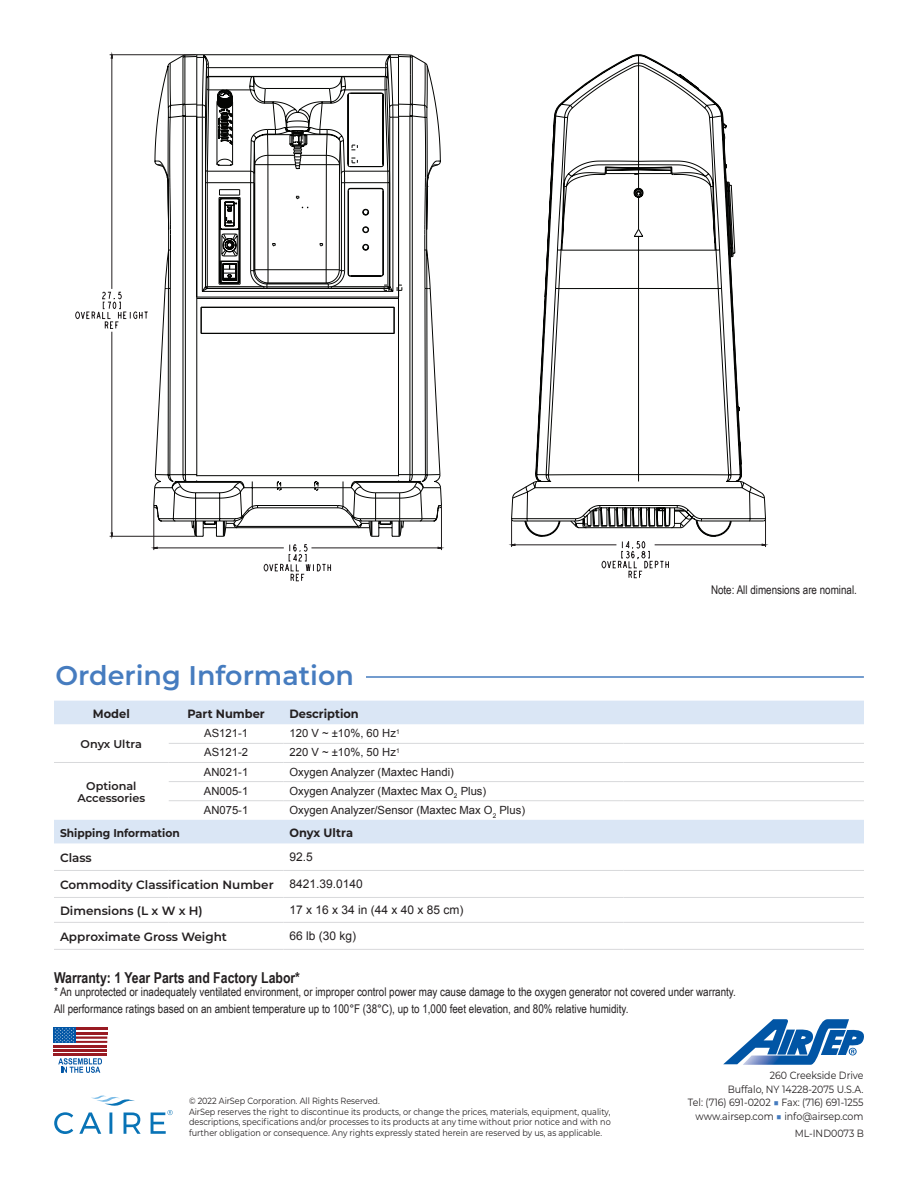
<style>
.page{position:relative;width:918px;height:1188px;background:#fff}
.page>*{position:absolute;margin:0;border:0;box-sizing:border-box;transform-origin:0 0}
.t1{font:600 27px "Montserrat";color:#467cbf}
.t2{font:700 15px "Arial Narrow";color:#231f20}
.t3{font:12px/16.8px "Arial Narrow";color:#231f20}
.Ordering_Info_Specs{font:600 12px "Montserrat";color:#231f20}
.t4{font:700 12px "Montserrat";color:#231f20;scale:.95 1}
.Specs_Table{font:12px "Arial";color:#231f20}
.Ordering_Info_Specs-2{font:12px "Arial";color:#231f20}
.Ordering_Info_Specs-3{font:11.25px "Arial";color:#231f20}
.t5{font:600 11.25px "Montserrat";color:#231f20}
.t6{font:700 11.25px "Montserrat";color:#231f20;scale:.95 1}
.t7{font:10.5px/13.5px "Montserrat";color:#231f20;text-align:right;scale:.9 1}
.t8{font:9px/10.5px "Montserrat";color:#231f20;scale:.9 1}
.s1{color:#467cbf}
</style>
<div class="page">
<svg style="left:54px;top:1112px;width:19px;height:22px"></svg>
<svg style="left:79px;top:1096px;width:62px;height:38px"></svg>
<svg style="left:151px;top:1110px;width:22px;height:24px"></svg>
<svg style="left:53px;top:1030px;width:54px;height:24px"></svg>
<hr style="left:75px;top:1028px;width:32px;height:2px;background:#981a22">
<hr style="left:75px;top:1032px;width:32px;height:2px;background:#981a22">
<hr style="left:75px;top:1036px;width:32px;height:3px;background:#981a22">
<hr style="left:75px;top:1041px;width:32px;height:2px;background:#981a22">
<hr style="left:53px;top:1045px;width:54px;height:2px;background:#981a22">
<hr style="left:53px;top:1050px;width:54px;height:2px;background:#981a22">
<hr style="left:53px;top:1054px;width:54px;height:2px;background:#981a22">
<svg style="left:53px;top:1028px;width:22px;height:15px"></svg>
<svg style="left:55px;top:1028px;width:19px;height:15px"></svg>
<svg style="left:58px;top:1058px;width:44px;height:15px"></svg>
<svg style="left:723px;top:1019px;width:141px;height:46px"></svg>
<svg style="left:75px;top:292px;width:73px;height:37px"></svg>
<svg style="left:264px;top:544px;width:67px;height:37px"></svg>
<svg style="left:601px;top:541px;width:68px;height:37px"></svg>
<svg style="left:155px;top:55px;width:41px;height:467px"></svg>
<hr style="left:112px;top:55px;width:1px;height:234px;background:#231f20">
<hr style="left:112px;top:332px;width:1px;height:204px;background:#231f20">
<hr style="left:154px;top:507px;width:1px;height:43px;background:#211d1e">
<hr style="left:311px;top:548px;width:130px;height:1px;background:#211d1e">
<hr style="left:154px;top:548px;width:130px;height:1px;background:#211d1e">
<hr style="left:110px;top:536px;width:85px;height:1px;background:#231f20">
<hr style="left:441px;top:507px;width:1px;height:43px;background:#211d1e">
<hr style="left:110px;top:54px;width:86px;height:1px;background:#231f20">
<hr style="left:655px;top:545px;width:111px;height:1px;background:#211d1e">
<hr style="left:512px;top:545px;width:104px;height:1px;background:#211d1e">
<svg style="left:511px;top:537px;width:4px;height:10px"></svg>
<svg style="left:762px;top:520px;width:4px;height:27px"></svg>
<svg style="left:196px;top:54px;width:507px;height:55px"></svg>
<svg style="left:218px;top:92px;width:524px;height:445px"></svg>
<svg style="left:192px;top:109px;width:535px;height:419px"></svg>
<svg style="left:206px;top:76px;width:184px;height:215px"></svg>
<svg style="left:277px;top:481px;width:41px;height:9px"></svg>
<svg style="left:54px;top:701px;width:810px;height:142px"></svg>
<hr style="left:169px;top:743px;width:115px;height:1px;background:#d8d9db">
<hr style="left:284px;top:743px;width:339px;height:1px;background:#d8d9db">
<hr style="left:623px;top:743px;width:241px;height:1px;background:#d8d9db">
<hr style="left:54px;top:762px;width:115px;height:1px;background:#d8d9db">
<hr style="left:169px;top:762px;width:115px;height:1px;background:#d8d9db">
<hr style="left:284px;top:762px;width:339px;height:1px;background:#d8d9db">
<hr style="left:623px;top:762px;width:241px;height:1px;background:#d8d9db">
<hr style="left:169px;top:781px;width:115px;height:1px;background:#d8d9db">
<hr style="left:284px;top:781px;width:339px;height:1px;background:#d8d9db">
<hr style="left:623px;top:781px;width:241px;height:1px;background:#d8d9db">
<hr style="left:623px;top:800px;width:241px;height:1px;background:#d8d9db">
<hr style="left:169px;top:800px;width:115px;height:1px;background:#d8d9db">
<hr style="left:284px;top:800px;width:339px;height:1px;background:#d8d9db">
<hr style="left:54px;top:870px;width:115px;height:1px;background:#d8d9db">
<hr style="left:169px;top:870px;width:115px;height:1px;background:#d8d9db">
<hr style="left:284px;top:870px;width:339px;height:1px;background:#d8d9db">
<hr style="left:623px;top:870px;width:241px;height:1px;background:#d8d9db">
<hr style="left:54px;top:897px;width:115px;height:1px;background:#d8d9db">
<hr style="left:169px;top:897px;width:115px;height:1px;background:#d8d9db">
<hr style="left:284px;top:897px;width:339px;height:1px;background:#d8d9db">
<hr style="left:623px;top:897px;width:241px;height:1px;background:#d8d9db">
<hr style="left:54px;top:922px;width:115px;height:1px;background:#d8d9db">
<hr style="left:169px;top:922px;width:115px;height:1px;background:#d8d9db">
<hr style="left:284px;top:922px;width:339px;height:1px;background:#d8d9db">
<hr style="left:623px;top:922px;width:241px;height:1px;background:#d8d9db">
<hr style="left:54px;top:949px;width:115px;height:1px;background:#d8d9db">
<hr style="left:169px;top:949px;width:115px;height:1px;background:#d8d9db">
<hr style="left:284px;top:949px;width:339px;height:1px;background:#d8d9db">
<hr style="left:623px;top:949px;width:241px;height:1px;background:#d8d9db">
<hr style="left:366px;top:676px;width:498px;height:2px;background:#467cbf">
<p class="t1" style="left:55px;top:656px;width:300px">Ordering Information</p>
<p class="t4" style="left:93px;top:705px;width:40px">Model</p>
<p class="t4" style="left:187px;top:705px;width:83px">Part Number</p>
<p class="t4" style="left:290px;top:705px;width:74px">Description</p>
<p class="t5" style="left:81px;top:736px;width:63px">Onyx Ultra</p>
<p class="Ordering_Info_Specs-3" style="left:204px;top:726px;width:45px">AS121-1</p>
<p class="Ordering_Info_Specs-3" style="left:290px;top:726px;width:112px">120 V ~ ±10%, 60 Hz<sup>1</sup></p>
<p class="Ordering_Info_Specs-3" style="left:204px;top:745px;width:45px">AS121-2</p>
<p class="Ordering_Info_Specs-3" style="left:290px;top:745px;width:112px">220 V ~ ±10%, 50 Hz<sup>1</sup></p>
<p class="t5" style="left:86px;top:778px;width:52px">Optional</p>
<p class="t5" style="left:77px;top:790px;width:69px">Accessories</p>
<p class="Ordering_Info_Specs-3" style="left:204px;top:764px;width:46px">AN021-1</p>
<p class="Ordering_Info_Specs-3" style="left:290px;top:764px;width:166px">Oxygen Analyzer (Maxtec Handi)</p>
<p class="Ordering_Info_Specs-3" style="left:204px;top:783px;width:46px">AN005-1</p>
<p class="Ordering_Info_Specs-3" style="left:290px;top:783px;width:198px">Oxygen Analyzer (Maxtec Max O<sub>2</sub> Plus)</p>
<p class="Ordering_Info_Specs-3" style="left:204px;top:802px;width:46px">AN075-1</p>
<p class="Ordering_Info_Specs-3" style="left:290px;top:802px;width:237px">Oxygen Analyzer/Sensor (Maxtec Max O<sub>2</sub> Plus)</p>
<p class="t6" style="left:60px;top:825px;width:128px">Shipping Information</p>
<p class="t4" style="left:290px;top:825px;width:68px">Onyx Ultra</p>
<p class="Ordering_Info_Specs" style="left:60px;top:849px;width:33px">Class</p>
<p class="Ordering_Info_Specs-2" style="left:290px;top:849px;width:25px">92.5</p>
<p class="Ordering_Info_Specs" style="left:60px;top:876px;width:215px">Commodity Classification Number</p>
<p class="Ordering_Info_Specs-2" style="left:290px;top:876px;width:75px">8421.39.0140</p>
<p class="Ordering_Info_Specs" style="left:60px;top:902px;width:144px">Dimensions (L x W x H)</p>
<p class="Specs_Table" style="left:290px;top:902px;width:176px">17 x 16 x 34 in (44 x 40 x 85 cm)</p>
<p class="Ordering_Info_Specs" style="left:60px;top:928px;width:169px">Approximate Gross Weight</p>
<p class="Specs_Table" style="left:290px;top:928px;width:68px">66 lb (30 kg)</p>
<p class="t3" style="left:711px;top:581px;width:148px">Note: All dimensions are nominal.</p>
<h2 class="t2" style="left:54px;top:966px;width:248px">Warranty: 1 Year Parts and Factory Labor*</h2>
<p class="t3" style="left:54px;top:983px;width:684px">* An unprotected or inadequately ventilated environment, or improper control power may cause damage to the oxygen generator not covered under warranty.<br>All performance ratings based on an ambient temperature up to 100°F (38°C), up to 1,000 feet elevation, and 80% relative humidity.</p>
<p class="t8" style="left:189px;top:1096px;width:470px">© 2022 AirSep Corporation. All Rights Reserved.<br>AirSep reserves the right to discontinue its products, or change the prices, materials, equipment, quality, descriptions, specifications and/or processes to its products at any time without prior notice and with no further obligation or consequence. Any rights expressly stated herein are reserved by us, as applicable.</p>
<p class="t7" style="left:688px;top:1069px;width:197px">260 Creekside Drive<br>Buffalo, NY 14228-2075 U.S.A.<br>Tel: (716) 691-0202 <span class="s1">■</span> Fax: (716) 691-1255 www.airsep.com <span class="s1">■</span> info@airsep.com</p>
<p class="t7" style="left:795px;top:1126px;width:78px">ML-IND0073 B</p>
</div>
